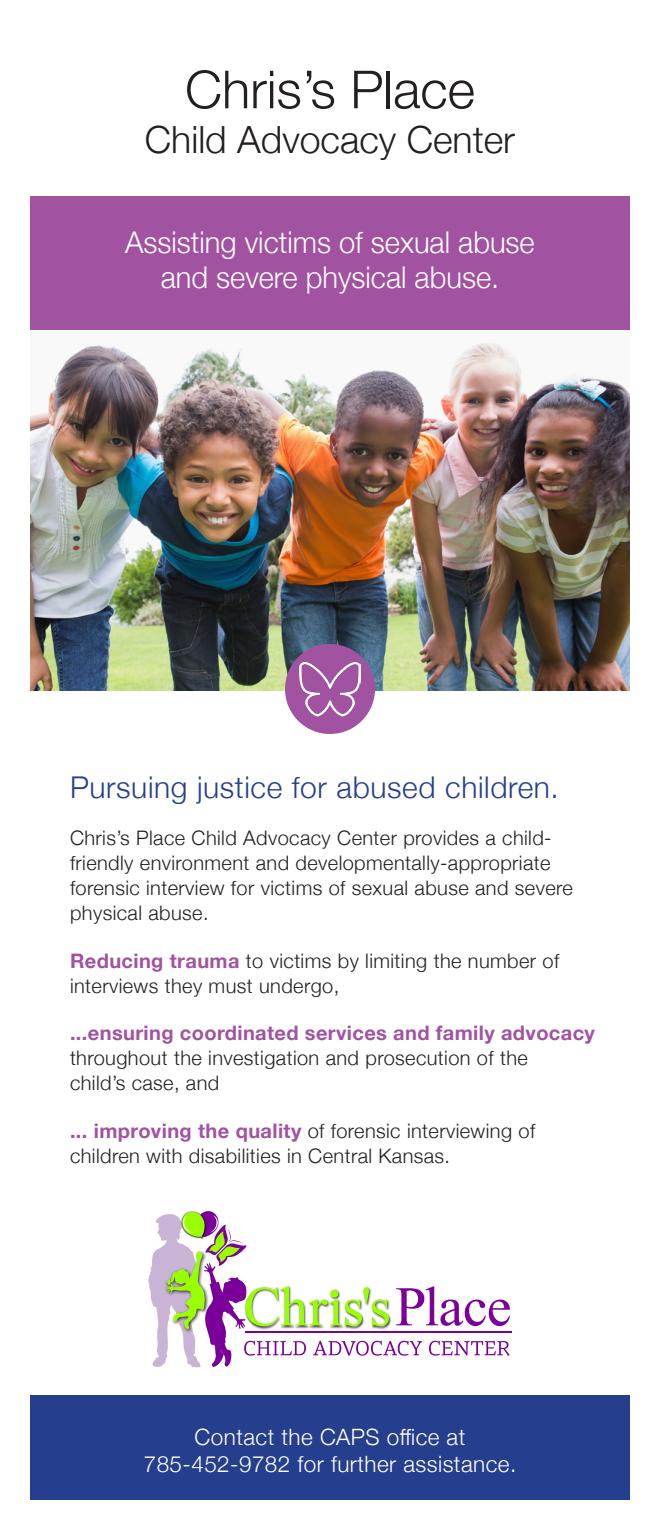
<style>
.page{position:relative;width:660px;height:1530px;background:#fff}
.page>*{position:absolute;margin:0;border:0;box-sizing:border-box;transform-origin:0 0}
.t1{font:300 52.5px "Helvetica Neue";color:#231f20}
.t2{font:300 37.5px "Helvetica Neue";color:#231f20}
.Box_Head{font:300 30px/35px "Helvetica Neue";color:#fff;text-align:center}
.t3{font:300 30px "Helvetica Neue";letter-spacing:.02em;color:#253f8e}
.Body{font:300 22.5px/27.5px "Helvetica Neue";letter-spacing:.02em;color:#fff;text-align:center}
.Body-2{font:300 20px/25px "Helvetica Neue";letter-spacing:.02em;color:#231f20}
.s1{font-weight:700;color:#a153a1}
</style>
<div class="page">
<div style="left:30px;top:196px;width:600px;height:135px;background:#a153a1"></div>
<img style="left:30px;top:342px;width:600px;height:349px">
<div style="left:30px;top:1396px;width:600px;height:104px;background:#253f8e"></div>
<div style="left:285px;top:644px;width:90px;height:90px;background:#a153a1;border-radius:50%"></div>
<img style="left:299px;top:661px;width:62px;height:56px">
<hr style="left:245px;top:1331px;width:267px;height:1px;background:#7b0099">
<svg style="left:148px;top:1211px;width:362px;height:157px"></svg>
<p class="t1" style="left:185px;top:47px;width:291px">Chris’s Place</p>
<p class="t2" style="left:145px;top:110px;width:372px">Child Advocacy Center</p>
<p class="Box_Head" style="left:125px;top:222px;width:411px">Assisting victims of sexual abuse and severe physical abuse.</p>
<p class="t3" style="left:70px;top:763px;width:490px">Pursuing justice for abused children.</p>
<p class="Body-2" style="left:70px;top:824px;width:504px">Chris’s Place Child Advocacy Center provides a child&shy;friendly environment and developmentally-appropriate forensic interview for victims of sexual abuse and severe physical abuse.</p>
<p class="Body-2" style="left:70px;top:946px;width:491px"><span class="s1">Reducing trauma</span> to victims by limiting the number of interviews they must undergo,</p>
<p class="Body-2" style="left:70px;top:1019px;width:527px"><span class="s1">...ensuring coordinated services and family advocacy </span>throughout the investigation and prosecution of the<br>child’s case, and</p>
<p class="Body-2" style="left:70px;top:1116px;width:467px"><span class="s1">... improving the quality</span> of forensic interviewing of children with disabilities in Central Kansas.</p>
<p class="Body" style="left:144px;top:1422px;width:374px">Contact the CAPS office at<br>785-452-9782 for further assistance.</p>
</div>
